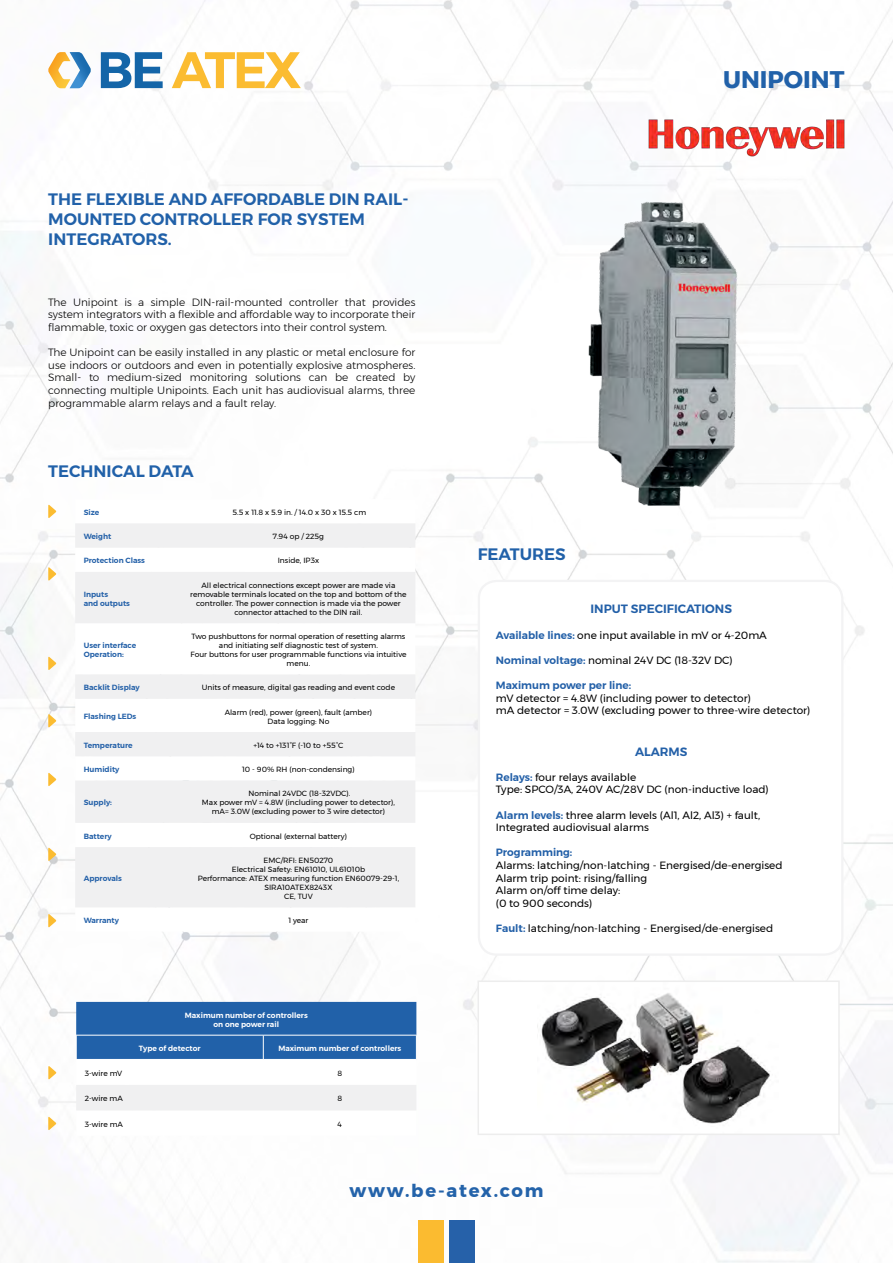
<style>
.page{position:relative;width:893px;height:1263px;background:#fff}
.page>*{position:absolute;margin:0;border:0;box-sizing:border-box;transform-origin:0 0}
.t1{font:700 24px "Montserrat";color:#2161a9}
.t2{font:700 18px "Montserrat";letter-spacing:.1em;color:#2463aa}
.t3{font:600 16.5px/19.8px "Montserrat";color:#2161a9}
.t4{font:600 12px "Montserrat";color:#2360a8}
.t5{font:10.5px/12.6px "Montserrat";color:#000}
.t6{font:300 10.5px/12.6px "Montserrat";color:#000;text-align:justify}
.t7{font:600 10.5px "Montserrat";color:#2360a8}
.t8{font:7.5px/9px "Montserrat";color:#000;text-align:center}
.t9{font:600 7.5px/9px "Montserrat";color:#2360a8}
.t10{font:600 7.5px/9px "Montserrat";color:#fff;text-align:center}
.s1{font-weight:600;color:#2360a8}
</style>
<div class="page">
<img style="left:0;top:0;width:893px;height:1263px">
<div style="left:418px;top:1220px;width:25px;height:43px;background:#fbbb30"></div>
<div style="left:450px;top:1220px;width:25px;height:43px;background:#2661a9"></div>
<svg style="left:48px;top:52px;width:43px;height:36px"></svg>
<svg style="left:101px;top:52px;width:62px;height:36px"></svg>
<svg style="left:172px;top:52px;width:129px;height:36px"></svg>
<svg style="left:75px;top:499px;width:340px;height:433px"></svg>
<svg style="left:75px;top:523px;width:340px;height:300px;fill:#f0f0f1"></svg>
<div style="left:75px;top:847px;width:340px;height:60px;background:#f0f0f1"></div>
<svg style="left:48px;top:505px;width:8px;height:13px"></svg>
<svg style="left:48px;top:567px;width:8px;height:13px"></svg>
<svg style="left:48px;top:657px;width:8px;height:13px"></svg>
<svg style="left:48px;top:714px;width:8px;height:13px"></svg>
<svg style="left:48px;top:773px;width:8px;height:13px"></svg>
<svg style="left:48px;top:848px;width:8px;height:13px"></svg>
<svg style="left:48px;top:914px;width:8px;height:13px"></svg>
<svg style="left:76px;top:1002px;width:341px;height:134px"></svg>
<hr style="left:76px;top:1059px;width:187px;height:1px;background:#fff">
<hr style="left:263px;top:1059px;width:154px;height:1px;background:#fff">
<div style="left:478px;top:981px;width:361px;height:153px;background:#fff"></div>
<img style="left:541px;top:993px;width:229px;height:131px">
<div style="left:477px;top:980px;width:363px;height:155px;border:2px solid #ededed"></div>
<svg style="left:48px;top:1066px;width:8px;height:13px"></svg>
<img style="left:580px;top:194px;width:166px;height:316px">
<div style="left:479px;top:581px;width:363px;height:374px;background:#fff;border-radius:18px"></div>
<div style="left:478px;top:580px;width:365px;height:376px;border:2px solid #f3f3f4;border-radius:18px"></div>
<img style="left:630px;top:100px;width:233px;height:74px">
<svg style="left:48px;top:1117px;width:8px;height:13px"></svg>
<h3 class="t3" style="left:48px;top:189px;width:362px">THE FLEXIBLE AND AFFORDABLE DIN RAIL-<br>MOUNTED CONTROLLER FOR SYSTEM<br>INTEGRATORS.</h3>
<h3 class="t6" style="left:48px;top:296px;width:369px">The Unipoint is a simple DIN-rail-mounted controller that provides system integrators with a flexible and affordable way to incorporate their flammable, toxic or oxygen gas detectors into their control system.</h3>
<p class="t6" style="left:48px;top:346px;width:369px">The Unipoint can be easily installed in any plastic or metal enclosure for use indoors or outdoors and even in potentially explosive atmospheres.<br>Small- to medium-sized monitoring solutions can be created by connecting multiple Unipoints. Each unit has audiovisual alarms, three programmable alarm relays and a fault relay.</p>
<h3 class="t3" style="left:48px;top:462px;width:147px">TECHNICAL DATA</h3>
<p class="t9" style="left:84px;top:508px;width:17px">Size</p>
<p class="t8" style="left:233px;top:508px;width:135px">5.5 x 11.8 x 5.9 in. / 14.0 x 30 x 15.5 cm</p>
<p class="t9" style="left:84px;top:532px;width:29px">Weight</p>
<p class="t8" style="left:273px;top:532px;width:52px">7.94 op / 225g</p>
<p class="t9" style="left:84px;top:556px;width:63px">Protection Class</p>
<p class="t8" style="left:278px;top:556px;width:43px">Inside, IP3x</p>
<p class="t9" style="left:84px;top:589px;width:48px">Inputs<br>and outputs</p>
<p class="t8" style="left:190px;top:580px;width:218px">All electrical connections except power are made via removable terminals located on the top and bottom of the controller. The power connection is made via the power connector attached to the DIN rail.</p>
<p class="t9" style="left:84px;top:641px;width:54px">User interface<br>Operation:</p>
<p class="t8" style="left:190px;top:632px;width:217px">Two pushbuttons for normal operation of resetting alarms and initiating self diagnostic test of system.<br>Four buttons for user programmable functions via intuitive menu.</p>
<p class="t9" style="left:84px;top:683px;width:58px">Backlit Display</p>
<p class="t8" style="left:202px;top:683px;width:195px">Units of measure, digital gas reading and event code</p>
<p class="t9" style="left:84px;top:712px;width:54px">Flashing LEDs</p>
<p class="t8" style="left:225px;top:707px;width:149px">Alarm (red), power (green), fault (amber)<br>Data logging: No</p>
<p class="t9" style="left:84px;top:741px;width:51px">Temperature</p>
<p class="t8" style="left:253px;top:740px;width:92px">+14 to +131°F (-10 to +55°C</p>
<p class="t9" style="left:84px;top:765px;width:37px">Humidity</p>
<p class="t8" style="left:242px;top:765px;width:114px">10 - 90% RH (non-condensing)</p>
<p class="t9" style="left:84px;top:798px;width:30px">Supply:</p>
<p class="t8" style="left:202px;top:789px;width:195px">Nominal 24VDC (18-32VDC).<br>Max power mV = 4.8W (including power to detector), mA= 3.0W (excluding power to 3 wire detector)</p>
<p class="t9" style="left:84px;top:831px;width:30px">Battery</p>
<p class="t8" style="left:250px;top:831px;width:99px">Optional (external battery)</p>
<p class="t9" style="left:84px;top:874px;width:40px">Approvals</p>
<p class="t8" style="left:198px;top:856px;width:203px">EMC/RFI: EN50270<br>Electrical Safety: EN61010, UL61010b<br>Performance: ATEX measuring function EN60079-29-1,<br>SIRA10ATEX8243X<br>CE, TUV</p>
<p class="t9" style="left:84px;top:916px;width:37px">Warranty</p>
<p class="t8" style="left:288px;top:916px;width:22px">1 year</p>
<p class="t10" style="left:185px;top:1010px;width:125px">Maximum number of controllers on one power rail</p>
<p class="t10" style="left:139px;top:1044px;width:63px">Type of detector</p>
<p class="t10" style="left:278px;top:1044px;width:125px">Maximum number of controllers</p>
<p class="t8" style="left:85px;top:1068px;width:39px">3-wire mV</p>
<p class="t8" style="left:337px;top:1068px;width:6px">8</p>
<p class="t8" style="left:85px;top:1094px;width:40px">2-wire mA</p>
<p class="t8" style="left:337px;top:1094px;width:6px">8</p>
<p class="t8" style="left:85px;top:1119px;width:40px">3-wire mA</p>
<p class="t8" style="left:338px;top:1119px;width:6px">4</p>
<h1 class="t1" style="left:723px;top:61px;width:123px">UNIPOINT</h1>
<h3 class="t3" style="left:478px;top:544px;width:89px">FEATURES</h3>
<h3 class="t4" style="left:591px;top:600px;width:143px">INPUT SPECIFICATIONS</h3>
<h3 class="t5" style="left:496px;top:628px;width:273px"><span class="s1">Available lines:</span> one input available in mV or 4-20mA</h3>
<h3 class="t5" style="left:496px;top:654px;width:238px"><span class="s1">Nominal voltage:</span> nominal 24V DC (18-32V DC)</h3>
<h3 class="t7" style="left:496px;top:677px;width:137px">Maximum power per line:</h3>
<h3 class="t5" style="left:496px;top:691px;width:316px">mV detector = 4.8W (including power to detector)<br>mA detector = 3.0W (excluding power to three-wire detector)</h3>
<h3 class="t4" style="left:635px;top:742px;width:54px">ALARMS</h3>
<h3 class="t5" style="left:496px;top:771px;width:274px"><span class="s1">Relays:</span> four relays available<br>Type: SPCO/3A, 240V AC/28V DC (non-inductive load)</h3>
<h3 class="t5" style="left:496px;top:808px;width:266px"><span class="s1">Alarm levels:</span> three alarm levels (Al1, Al2, Al3) + fault,<br>Integrated audiovisual alarms</h3>
<h3 class="t7" style="left:496px;top:844px;width:78px">Programming:</h3>
<h3 class="t5" style="left:496px;top:859px;width:288px">Alarms: latching/non-latching - Energised/de-energised Alarm trip point: rising/falling<br>Alarm on/off time delay:<br>(0 to 900 seconds)</h3>
<h3 class="t5" style="left:496px;top:922px;width:279px"><span class="s1">Fault:</span> latching/non-latching - Energised/de-energised</h3>
<h2 class="t2" style="left:349px;top:1176px;width:196px">www.be-atex.com</h2>
</div>
